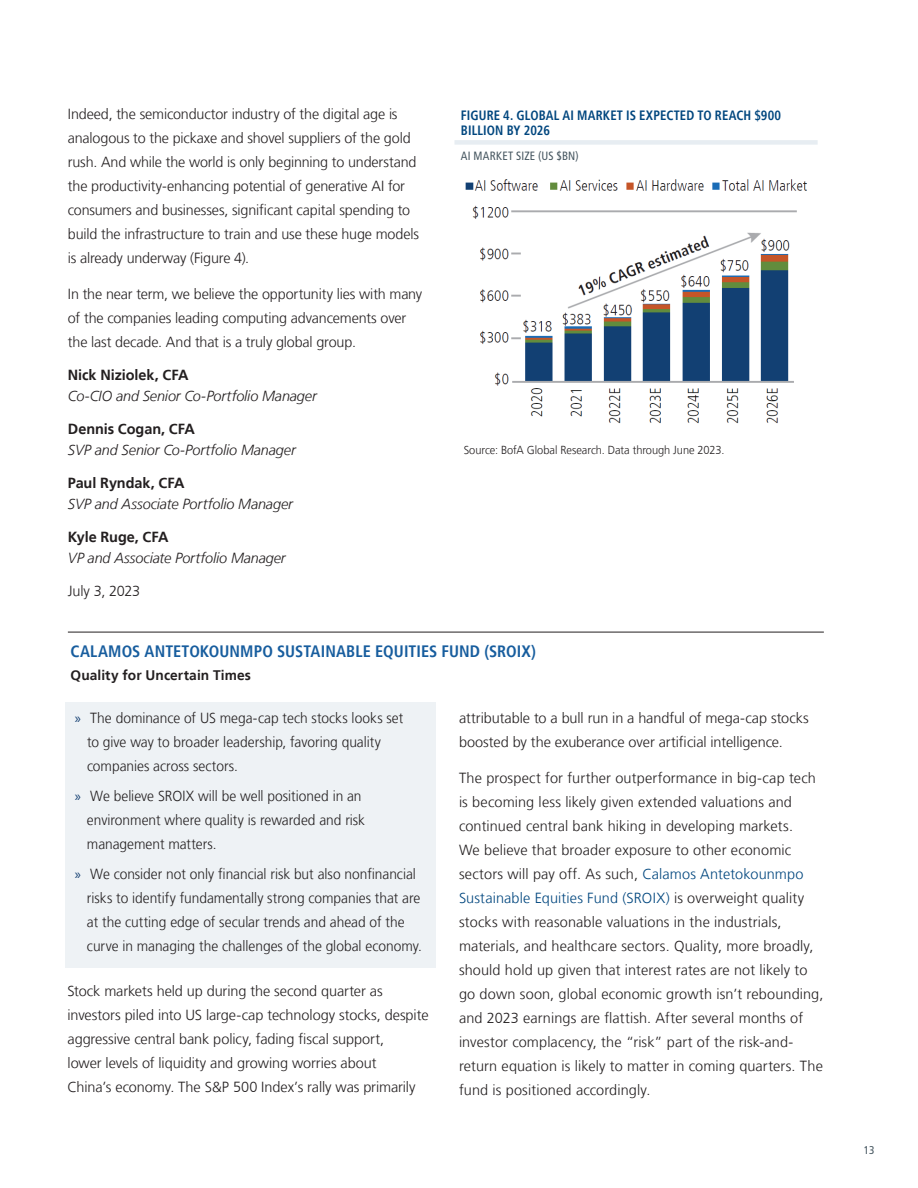
<style>
.page{position:relative;width:918px;height:1188px;background:#fff}
.page>*{position:absolute;margin:0;border:0;box-sizing:border-box;transform-origin:0 0}
.t1{font:700 condensed 16.5px "Frutiger LT";letter-spacing:.005em;color:#175d9e}
.t2{font:300 14.7px/24px "Frutiger LT";color:#231f20}
.t3{font:300 14.7px/24px "Frutiger LT";color:#231f20;scale:.94 1}
.t4{font:italic 300 14.7px "Frutiger LT";letter-spacing:-.01em;color:#231f20}
.t5{font:700 14.7px "Frutiger LT";letter-spacing:-.005em;color:#231f20}
.t6{font:700 13.8px "Frutiger LT";letter-spacing:.005em;color:#231f20}
.t7{font:700 condensed 13.5px/15.5px "Frutiger LT";letter-spacing:.01em;color:#00467e;scale:.94 1}
.t8{font:condensed 12px "Frutiger LT";letter-spacing:.02em;color:#45555f}
.t9{font:300 11.7px "Frutiger LT";letter-spacing:-.005em;color:#231f20;scale:.95 1}
.t10{font:condensed 11.25px "Frutiger LT";color:#45555f}
.s1{font-family:"Myriad Pro";font-weight:400;color:#133f72}
.s2{color:#00467e}
</style>
<div class="page">
<div style="left:65px;top:702px;width:371px;height:266px;background:#eef2f5"></div>
<hr style="left:68px;top:632px;width:756px;height:1px;background:#231f20">
<div style="left:454px;top:140px;width:364px;height:5px;background:#e7edf2"></div>
<img style="left:465px;top:179px;width:342px;height:244px">
<p class="t2" style="left:68px;top:102px;width:353px">Indeed, the semiconductor industry of the digital age is analogous to the pickaxe and shovel suppliers of the gold rush. And while the world is only beginning to understand the productivity-enhancing potential of generative AI for consumers and businesses, significant capital spending to build the infrastructure to train and use these huge models is already underway (Figure 4).</p>
<p class="t2" style="left:68px;top:282px;width:356px">In the near term, we believe the opportunity lies with many of the companies leading computing advancements over the last decade. And that is a truly global group.</p>
<p class="t5" style="left:68px;top:366px;width:122px">Nick Niziolek, CFA</p>
<p class="t4" style="left:68px;top:388px;width:251px">Co-CIO and Senior Co-Portfolio Manager</p>
<p class="t5" style="left:68px;top:420px;width:129px">Dennis Cogan, CFA</p>
<p class="t4" style="left:68px;top:442px;width:229px">SVP and Senior Co-Portfolio Manager</p>
<p class="t5" style="left:68px;top:474px;width:118px">Paul Ryndak, CFA</p>
<p class="t4" style="left:68px;top:496px;width:227px">SVP and Associate Portfolio Manager</p>
<p class="t5" style="left:68px;top:528px;width:102px">Kyle Ruge, CFA</p>
<p class="t4" style="left:68px;top:550px;width:219px">VP and Associate Portfolio Manager</p>
<p class="t2" style="left:68px;top:579px;width:74px">July 3, 2023</p>
<p class="t7" style="left:461px;top:107px;width:342px">FIGURE 4. GLOBAL AI MARKET IS EXPECTED TO REACH $900<br>BILLION BY 2026</p>
<p class="t8" style="left:461px;top:149px;width:119px">AI MARKET SIZE (US $BN)</p>
<p class="t9" style="left:464px;top:444px;width:276px">Source: BofA Global Research. Data through June 2023.</p>
<p class="t1" style="left:71px;top:642px;width:467px">CALAMOS ANTETOKOUNMPO SUSTAINABLE EQUITIES FUND (SROIX)</p>
<p class="t6" style="left:71px;top:667px;width:182px">Quality for Uncertain Times</p>
<p class="t3" style="left:87px;top:706px;width:338px;text-indent:-12px"><span class="s1">»</span> The dominance of US mega-cap tech stocks looks set to give way to broader leadership, favoring quality companies across sectors.</p>
<p class="t3" style="left:87px;top:784px;width:297px;text-indent:-12px"><span class="s1">»</span> We believe SROIX will be well positioned in an environment where quality is rewarded and risk management matters.</p>
<p class="t3" style="left:87px;top:862px;width:358px;text-indent:-12px"><span class="s1">»</span> We consider not only financial risk but also nonfinancial risks to identify fundamentally strong companies that are at the cutting edge of secular trends and ahead of the curve in managing the challenges of the global economy.</p>
<p class="t2" style="left:68px;top:979px;width:363px">Stock markets held up during the second quarter as investors piled into US large-cap technology stocks, despite aggressive central bank policy, fading fiscal support,<br>lower levels of liquidity and growing worries about<br>China’s economy. The S&amp;P 500 Index’s rally was primarily</p>
<p class="t2" style="left:459px;top:706px;width:351px">attributable to a bull run in a handful of mega-cap stocks boosted by the exuberance over artificial intelligence.</p>
<p class="t2" style="left:459px;top:766px;width:366px">The prospect for further outperformance in big-cap tech is becoming less likely given extended valuations and continued central bank hiking in developing markets.<br>We believe that broader exposure to other economic sectors will pay off. As such, <span class="s2">Calamos Antetokounmpo Sustainable Equities Fund (SROIX)</span> is overweight quality stocks with reasonable valuations in the industrials, materials, and healthcare sectors. Quality, more broadly, should hold up given that interest rates are not likely to go down soon, global economic growth isn’t rebounding, and 2023 earnings are flattish. After several months of investor complacency, the “risk” part of the risk-and&shy;return equation is likely to matter in coming quarters. The fund is positioned accordingly.</p>
<p class="t10" style="left:864px;top:1144px;width:12px">13</p>
</div>
